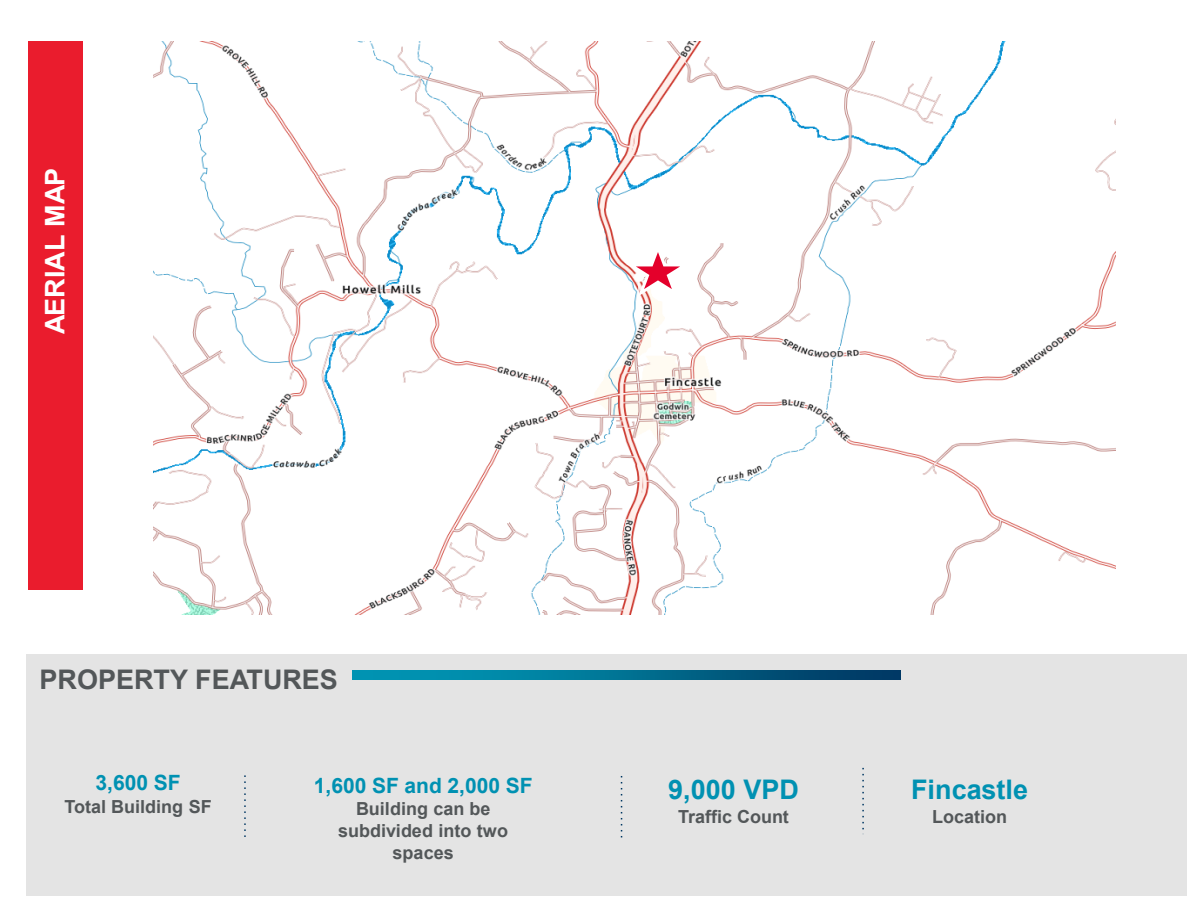
<style>
.page{position:relative;width:1188px;height:918px;background:#fff}
.page>*{position:absolute;margin:0;border:0;box-sizing:border-box;transform-origin:0 0}
.t1{font:700 27px "Arial";color:#0091b2}
.t2{font:700 27px "Arial";color:#535759}
.t3{font:700 27px "Arial";color:#fff}
.t4{font:700 21px "Arial";color:#0091b2}
.t5{font:700 18px/21.6px "Arial";color:#535759;text-align:center}
</style>
<div class="page">
<div style="left:28px;top:42px;width:55px;height:548px;background:#ea1c2d"></div>
<div style="left:27px;top:654px;width:1160px;height:242px;background:#e4e4e4"></div>
<svg style="left:244px;top:775px;width:2px;height:62px"></svg>
<svg style="left:621px;top:776px;width:1px;height:62px"></svg>
<svg style="left:353px;top:670px;width:548px;height:10px;background:#006c8f"></svg>
<img style="left:153px;top:42px;width:963px;height:573px">
<svg style="left:626px;top:239px;width:70px;height:61px"></svg>
<svg style="left:862px;top:768px;width:2px;height:66px"></svg>
<p class="t3" style="left:36px;top:334px;width:168px;rotate:-90deg">AERIAL MAP</p>
<p class="t2" style="left:40px;top:660px;width:300px">PROPERTY FEATURES</p>
<p class="t4" style="left:96px;top:768px;width:87px">3,600 SF</p>
<p class="t5" style="left:64px;top:796px;width:149px">Total Building SF</p>
<p class="t4" style="left:314px;top:771px;width:220px">1,600 SF and 2,000 SF</p>
<p class="t5" style="left:338px;top:798px;width:171px">Building can be subdivided into two spaces</p>
<p class="t1" style="left:668px;top:771px;width:132px">9,000 VPD</p>
<p class="t5" style="left:678px;top:806px;width:112px">Traffic Count</p>
<p class="t1" style="left:911px;top:771px;width:119px">Fincastle</p>
<p class="t5" style="left:932px;top:806px;width:77px">Location</p>
</div>
